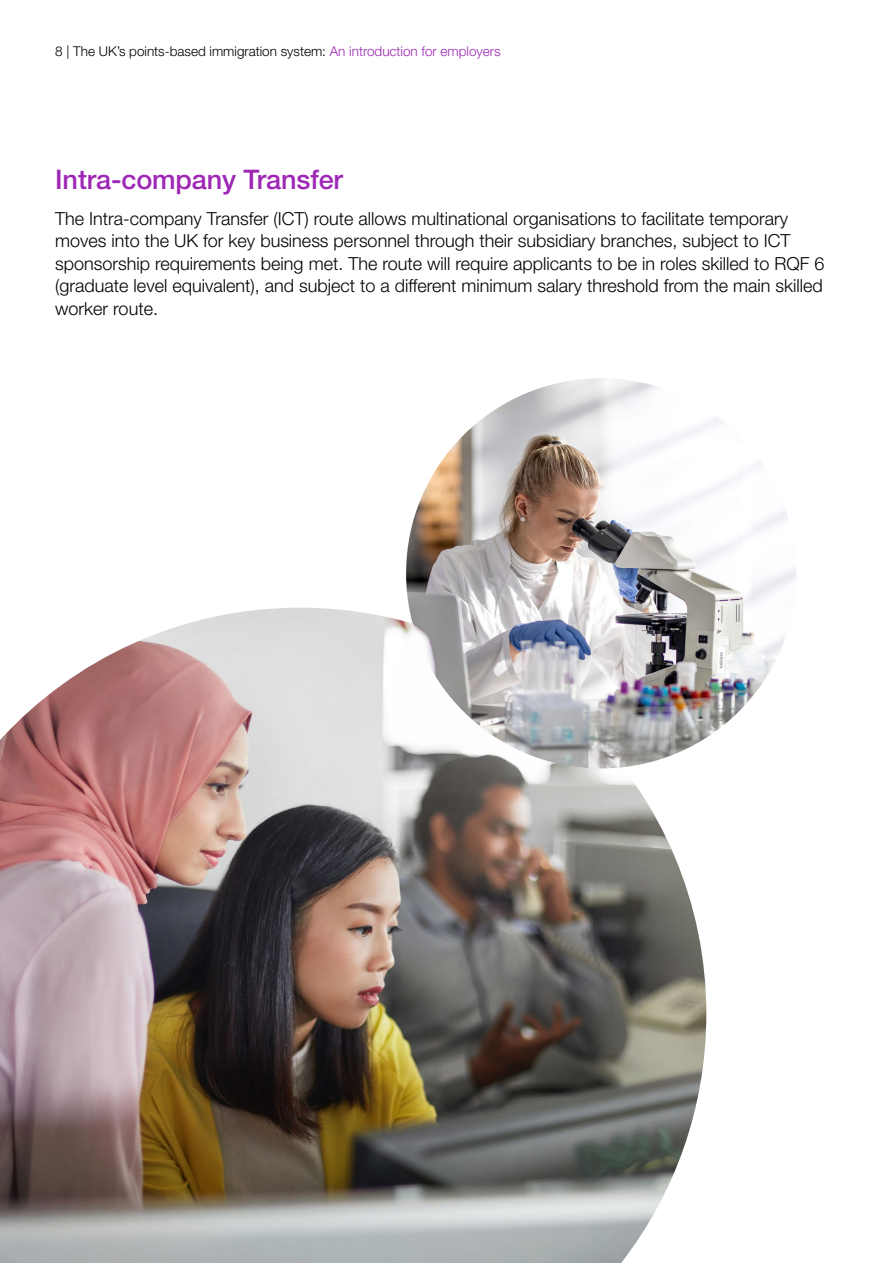
<style>
.page{position:relative;width:893px;height:1263px;background:#fff}
.page>*{position:absolute;margin:0;border:0;box-sizing:border-box;transform-origin:0 0}
.Heading_2{font:500 27px "Helvetica Neue LT Pro";letter-spacing:-.005em;color:#9e28b5}
.Body_Copy{font:300 18px/22.5px "Helvetica Neue LT Pro";color:#000}
.t1{font:300 13.5px "Helvetica Neue LT Pro";color:#000}
.s1{color:#9e28b5}
</style>
<div class="page">
<img style="left:0;top:608px;width:706px;height:655px">
<img style="left:406px;top:378px;width:390px;height:390px;border-radius:195px">
<p class="t1" style="left:55px;top:43px;width:447px">8 | The UK’s points-based immigration system: <span class="s1">An introduction for employers</span></p>
<h2 class="Heading_2" style="left:55px;top:164px;width:289px">Intra-company Transfer</h2>
<p class="Body_Copy" style="left:55px;top:207px;width:771px">The Intra-company Transfer (ICT) route allows multinational organisations to facilitate temporary moves into the UK for key business personnel through their subsidiary branches, subject to ICT sponsorship requirements being met. The route will require applicants to be in roles skilled to RQF 6 (graduate level equivalent), and subject to a different minimum salary threshold from the main skilled worker route.</p>
</div>
